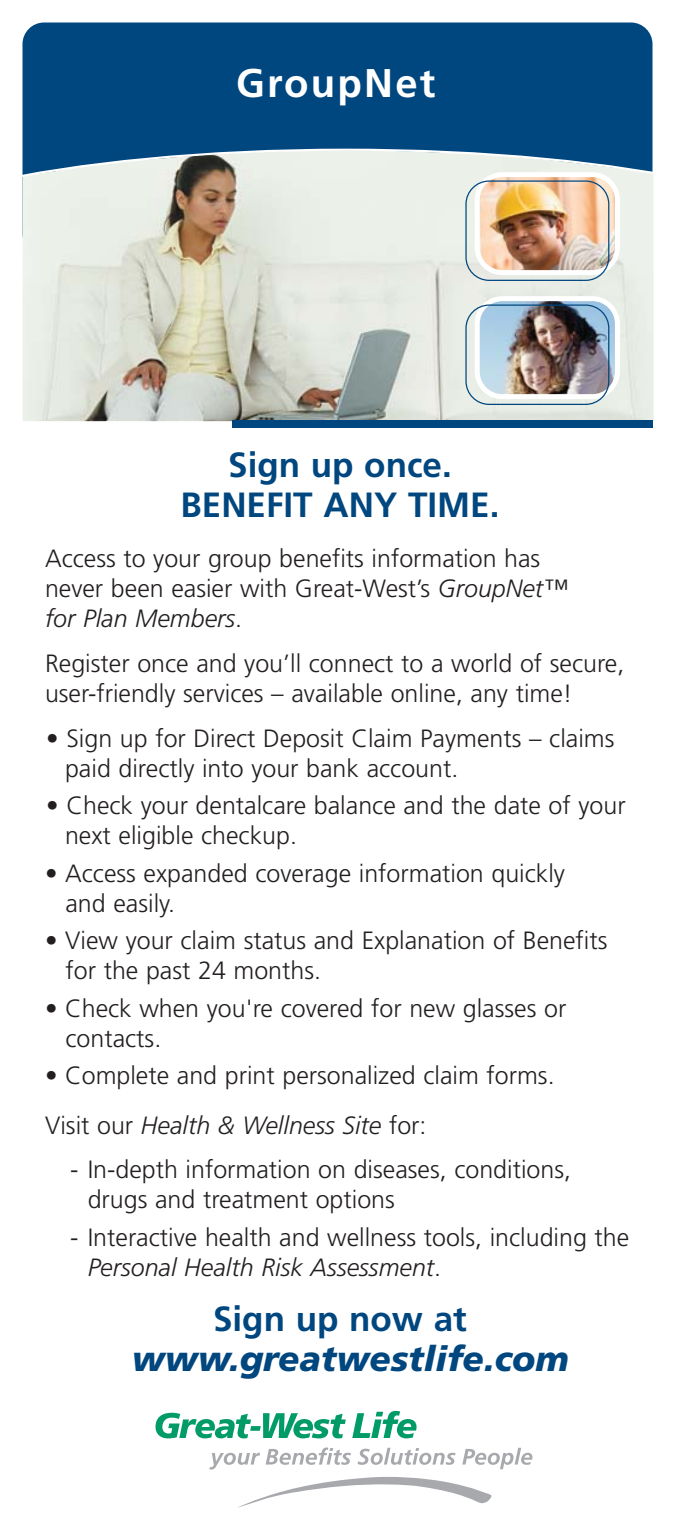
<style>
.page{position:relative;width:675px;height:1530px;background:#fff}
.page>*{position:absolute;margin:0;border:0;box-sizing:border-box;transform-origin:0 0}
.t1{font:700 40px "Frutiger";letter-spacing:.055em;color:#fff}
.t2{font:700 35px/40px "Frutiger";color:#00467f;text-align:center}
.t3{font:italic 900 35px "Frutiger";color:#00467f}
.t4{font:300 25px/30px "Frutiger";color:#231f20}
.s1{font-style:italic}
</style>
<div class="page">
<div style="left:22px;top:22px;width:630px;height:233px;background:#00467f;border-radius:22px"></div>
<img style="left:22px;top:275px;width:632px;height:146px">
<svg style="left:209px;top:1453px;width:51px;height:17px"></svg>
<svg style="left:266px;top:1447px;width:85px;height:18px"></svg>
<svg style="left:358px;top:1448px;width:98px;height:17px"></svg>
<svg style="left:462px;top:1448px;width:70px;height:21px"></svg>
<svg style="left:156px;top:1413px;width:190px;height:25px"></svg>
<svg style="left:352px;top:1411px;width:65px;height:27px"></svg>
<svg style="left:238px;top:1477px;width:254px;height:31px"></svg>
<div style="left:232px;top:420px;width:420px;height:8px;background:#00467f"></div>
<img style="left:22px;top:149px;width:632px;height:126px">
<div style="left:465px;top:180px;width:144px;height:101px;border:2px solid #00467f;border-radius:24px"></div>
<img style="left:475px;top:296px;width:145px;height:103px">
<div style="left:465px;top:304px;width:144px;height:101px;border:2px solid #00467f;border-radius:24px"></div>
<h1 class="t1" style="left:236px;top:67px;width:201px">GroupNet</h1>
<h2 class="t2" style="left:181px;top:447px;width:320px">Sign up once.<br>BENEFIT ANY TIME.</h2>
<p class="t4" style="left:45px;top:545px;width:525px">Access to your group benefits information has never been easier with Great-West’s <span class="s1">GroupNet™ for Plan Members</span>.</p>
<p class="t4" style="left:45px;top:650px;width:581px">Register once and you’ll connect to a world of secure, user-friendly services – available online, any time!</p>
<p class="t4" style="left:65px;top:725px;width:551px;text-indent:-19px">• Sign up for Direct Deposit Claim Payments – claims paid directly into your bank account.</p>
<p class="t4" style="left:65px;top:792px;width:562px;text-indent:-19px">• Check your dentalcare balance and the date of your next eligible checkup.</p>
<p class="t4" style="left:65px;top:860px;width:501px;text-indent:-20px">• Access expanded coverage information quickly and easily.</p>
<p class="t4" style="left:65px;top:927px;width:544px;text-indent:-20px">• View your claim status and Explanation of Benefits for the past 24 months.</p>
<p class="t4" style="left:65px;top:995px;width:502px;text-indent:-20px">• Check when you're covered for new glasses or contacts.</p>
<p class="t4" style="left:45px;top:1052px;width:511px;line-height:50px">• Complete and print personalized claim forms.<br>Visit our <span class="s1">Health &amp; Wellness Site</span> for:</p>
<p class="t4" style="left:88px;top:1156px;width:485px;text-indent:-17px">- In-depth information on diseases, conditions, drugs and treatment options</p>
<p class="t4" style="left:88px;top:1224px;width:543px;text-indent:-17px">- Interactive health and wellness tools, including the<br><span class="s1">Personal Health Risk Assessment</span>.</p>
<h2 class="t2" style="left:213px;top:1301px;width:255px">Sign up now at</h2>
<h2 class="t3" style="left:132px;top:1344px;width:438px">www.greatwestlife.com</h2>
</div>
